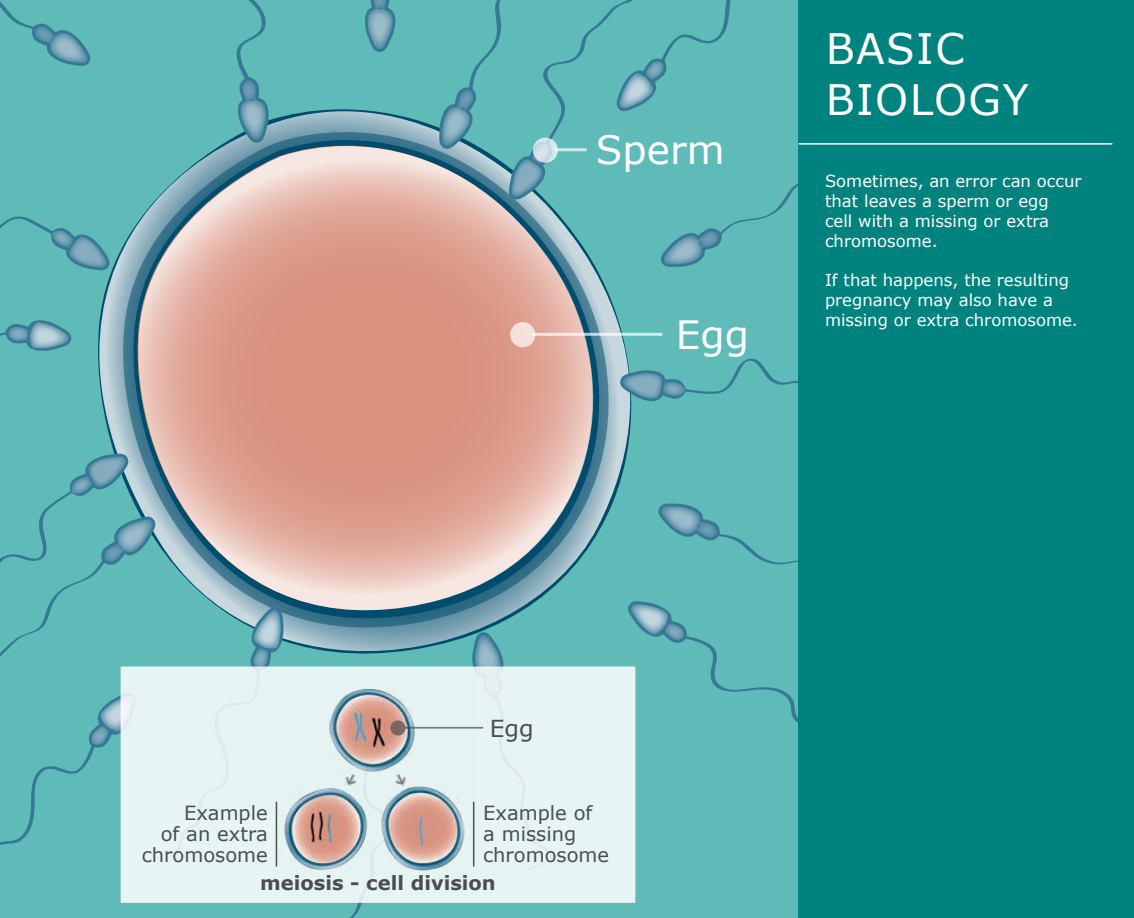
<style>
.page{position:relative;width:1134px;height:918px;background:#fff}
.page>*{position:absolute;margin:0;border:0;box-sizing:border-box;transform-origin:0 0}
.t1{font:42px/50.4px "Verdana";letter-spacing:.035em;color:#fff}
.t2{font:39px "Verdana";color:#fff}
.t3{font:23.4px "Verdana";color:#4d4d4f}
.t4{font:19.5px/21px "Verdana";color:#4d4d4f;text-align:right}
.t5{font:700 19.5px "Verdana";color:#4d4d4f}
.t6{font:16.5px/19.8px "Verdana";color:#fff}
</style>
<div class="page">
<div style="left:0;top:0;width:799px;height:918px;background:#5fbbb7"></div>
<svg style="left:99px;top:111px;width:333px;height:540px"></svg>
<svg style="left:124px;top:124px;width:514px;height:522px"></svg>
<svg style="left:128px;top:130px;width:503px;height:507px"></svg>
<svg style="left:139px;top:146px;width:454px;height:464px;background:#cba59b"></svg>
<svg style="left:169px;top:604px;width:117px;height:60px"></svg>
<svg style="left:0;top:2px;width:91px;height:64px"></svg>
<svg style="left:0;top:320px;width:72px;height:31px"></svg>
<svg style="left:0;top:125px;width:114px;height:150px"></svg>
<svg style="left:223px;top:0;width:50px;height:146px"></svg>
<svg style="left:365px;top:0;width:31px;height:52px"></svg>
<svg style="left:435px;top:0;width:364px;height:272px"></svg>
<svg style="left:624px;top:500px;width:175px;height:266px"></svg>
<svg style="left:618px;top:354px;width:181px;height:97px"></svg>
<svg style="left:468px;top:628px;width:90px;height:36px"></svg>
<svg style="left:349px;top:904px;width:13px;height:14px"></svg>
<svg style="left:0;top:450px;width:161px;height:395px"></svg>
<div style="left:118px;top:664px;width:520px;height:240px;background:#e6f4f3"></div>
<img style="left:279px;top:681px;width:198px;height:196px">
<div style="left:799px;top:0;width:335px;height:918px;background:#00837e"></div>
<div style="left:533px;top:138px;width:25px;height:25px;background:#cee1e7;border-radius:50%"></div>
<div style="left:510px;top:322px;width:25px;height:25px;background:#f4e1dc;border-radius:50%"></div>
<hr style="left:532px;top:333px;width:130px;height:3px;background:#fff">
<hr style="left:554px;top:148px;width:33px;height:3px;background:#fff">
<hr style="left:276px;top:802px;width:1px;height:65px;background:#4d4d4f">
<hr style="left:473px;top:802px;width:1px;height:65px;background:#4d4d4f">
<svg style="left:390px;top:720px;width:16px;height:16px"></svg>
<hr style="left:405px;top:727px;width:78px;height:2px;background:#4d4d4f">
<hr style="left:799px;top:143px;width:313px;height:2px;background:#fff">
<h2 class="t2" style="left:596px;top:123px;width:130px">Sperm</h2>
<h2 class="t2" style="left:676px;top:308px;width:75px">Egg</h2>
<h1 class="t1" style="left:826px;top:23px;width:204px">BASIC<br>BIOLOGY</h1>
<p class="t6" style="left:825px;top:171px;width:258px">Sometimes, an error can occur that leaves a sperm or egg<br>cell with a missing or extra chromosome.</p>
<p class="t6" style="left:825px;top:270px;width:254px">If that happens, the resulting pregnancy may also have a missing or extra chromosome.</p>
<h3 class="t3" style="left:490px;top:712px;width:45px">Egg</h3>
<p class="t4" style="left:142px;top:803px;width:128px">Example<br>of an extra chromosome</p>
<p class="t4" style="left:483px;top:803px;width:128px;text-align:left">Example of<br>a missing chromosome</p>
<p class="t5" style="left:260px;top:869px;width:237px">meiosis - cell division</p>
</div>
